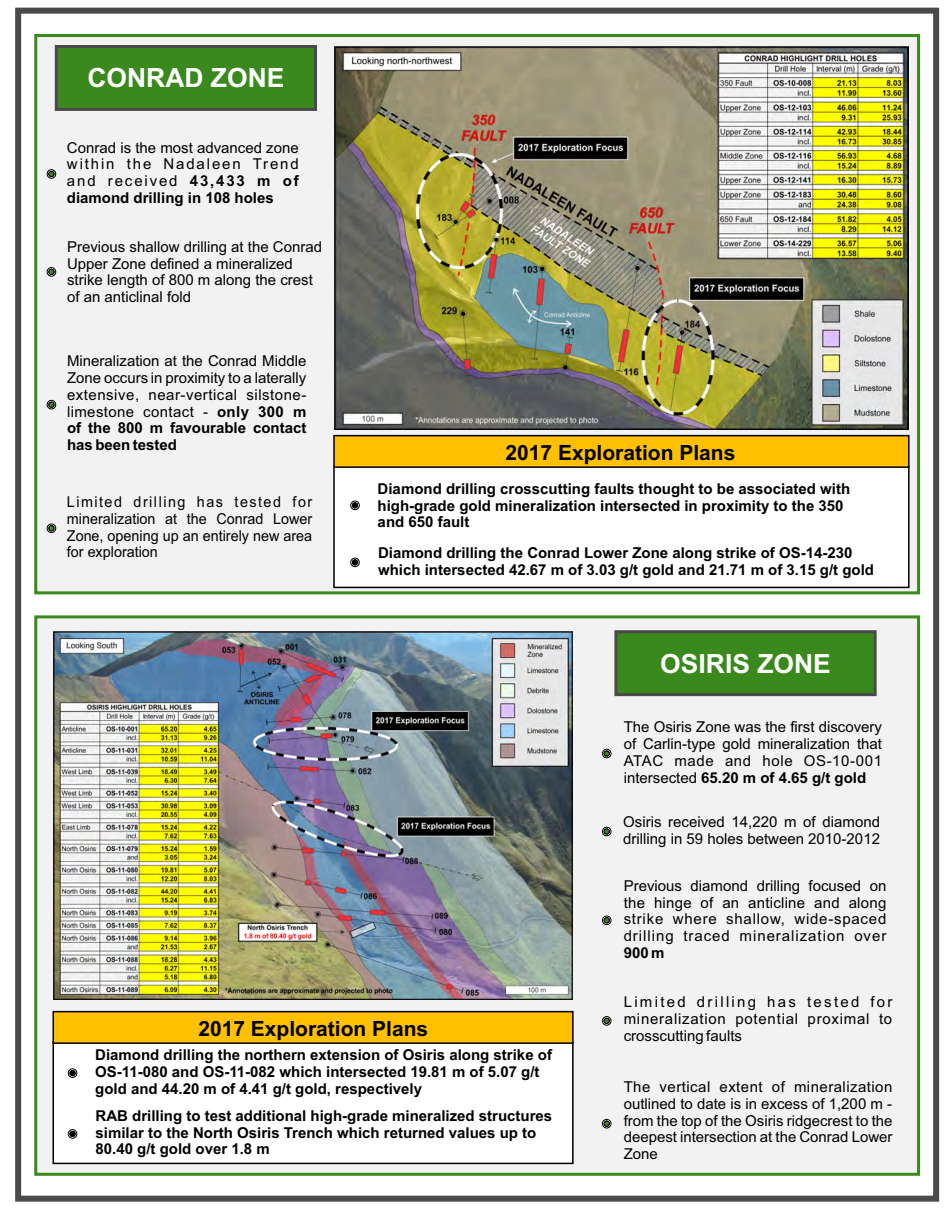
<style>
.page{position:relative;width:945px;height:1215px;background:#fff}
.page>*{position:absolute;margin:0;border:0;box-sizing:border-box;transform-origin:0 0}
.t1{font:700 26.4px "Arial";color:#fff}
.t2{font:700 21px "Arial";color:#000}
.t3{font:15px/16.8px "Arial";color:#000;text-align:justify}
.t4{font:700 15px/16.8px "Arial";color:#000}
.t5{font:15px/16.8px "Arial";color:#000;text-align:justify;scale:.96 1}
.s1{font-weight:700}
</style>
<div class="page">
<div style="left:15px;top:8px;width:924px;height:1194px;border:6px solid #4b494a"></div>
<div style="left:34px;top:34px;width:886px;height:560px;background:#f2f2f2;border:3px solid #39891c"></div>
<div style="left:34px;top:615px;width:886px;height:561px;background:#f2f2f2;border:3px solid #39891c"></div>
<div style="left:55px;top:45px;width:262px;height:66px;background:#39891c;border:3px solid #4b494a"></div>
<img style="left:334px;top:46px;width:575px;height:384px">
<svg style="left:46px;top:169px;width:10px;height:10px"></svg>
<svg style="left:46px;top:267px;width:10px;height:10px"></svg>
<svg style="left:46px;top:400px;width:10px;height:10px"></svg>
<svg style="left:46px;top:523px;width:10px;height:10px"></svg>
<div style="left:333px;top:466px;width:577px;height:122px;background:#fff;border:2px solid #000"></div>
<div style="left:333px;top:435px;width:577px;height:33px;background:#ffc000;border:2px solid #000"></div>
<svg style="left:350px;top:500px;width:10px;height:10px"></svg>
<svg style="left:350px;top:557px;width:10px;height:10px"></svg>
<svg style="left:602px;top:1016px;width:10px;height:10px"></svg>
<div style="left:614px;top:630px;width:263px;height:66px;background:#39891c;border:3px solid #4b494a"></div>
<img style="left:53px;top:632px;width:520px;height:367px">
<svg style="left:602px;top:749px;width:10px;height:10px"></svg>
<svg style="left:602px;top:826px;width:10px;height:11px"></svg>
<svg style="left:602px;top:915px;width:10px;height:10px"></svg>
<svg style="left:602px;top:1119px;width:10px;height:10px"></svg>
<div style="left:53px;top:1042px;width:521px;height:122px;background:#fff;border:2px solid #000"></div>
<div style="left:53px;top:1011px;width:521px;height:33px;background:#ffc000;border:2px solid #000"></div>
<svg style="left:68px;top:1068px;width:10px;height:10px"></svg>
<svg style="left:68px;top:1129px;width:10px;height:10px"></svg>
<h1 class="t1" style="left:87px;top:68px;width:199px">CONRAD ZONE</h1>
<p class="t3" style="left:67px;top:140px;width:233px">Conrad is the most advanced zone within the Nadaleen Trend and received <span class="s1">43,433 m of diamond drilling in 108 holes</span></p>
<p class="t3" style="left:67px;top:240px;width:257px;text-align:left">Previous shallow drilling at the Conrad<br>Upper Zone defined a mineralized strike length of 800 m along the crest of an anticlinal fold</p>
<p class="t3" style="left:67px;top:354px;width:241px">Mineralization at the Conrad Middle Zone occurs in proximity to a laterally extensive, near-vertical silstone&shy;limestone contact - <span class="s1">only 300 m of the 800 m favourable contact has been tested</span></p>
<p class="t5" style="left:67px;top:495px;width:257px">Limited drilling has tested for mineralization at the Conrad Lower Zone, opening up an entirely new area for exploration</p>
<h2 class="t2" style="left:506px;top:444px;width:231px">2017 Exploration Plans</h2>
<p class="t4" style="left:378px;top:482px;width:474px">Diamond drilling crosscutting faults thought to be associated with high-grade gold mineralization intersected in proximity to the 350 and 650 fault</p>
<p class="t4" style="left:378px;top:546px;width:498px">Diamond drilling the Conrad Lower Zone along strike of OS-14-230 which intersected 42.67 m of 3.03 g/t gold and 21.71 m of 3.15 g/t gold</p>
<h1 class="t1" style="left:660px;top:653px;width:172px">OSIRIS ZONE</h1>
<p class="t3" style="left:624px;top:720px;width:260px">The Osiris Zone was the first discovery of Carlin-type gold mineralization that ATAC made and hole OS-10-001 intersected <span class="s1">65.20 m of 4.65 g/t gold</span></p>
<p class="t3" style="left:623px;top:815px;width:258px">Osiris received 14,220 m of diamond drilling in 59 holes between 2010-2012</p>
<p class="t3" style="left:624px;top:879px;width:264px">Previous diamond drilling focused on the hinge of an anticline and along strike where shallow, wide-spaced drilling traced mineralization over</p>
<p class="t4" style="left:624px;top:946px;width:42px">900 m</p>
<h2 class="t2" style="left:198px;top:1020px;width:231px">2017 Exploration Plans</h2>
<p class="t4" style="left:95px;top:1048px;width:458px">Diamond drilling the northern extension of Osiris along strike of<br>OS-11-080 and OS-11-082 which intersected 19.81 m of 5.07 g/t gold and 44.20 m of 4.41 g/t gold, respectively</p>
<p class="t4" style="left:96px;top:1109px;width:458px">RAB drilling to test additional high-grade mineralized structures similar to the North Osiris Trench which returned values up to<br>80.40 g/t gold over 1.8 m</p>
<p class="t3" style="left:624px;top:995px;width:270px">Limited drilling has tested for mineralization potential proximal to crosscutting faults</p>
<p class="t3" style="left:624px;top:1080px;width:270px">The vertical extent of mineralization outlined to date is in excess of 1,200 m - from the top of the Osiris ridgecrest to the deepest intersection at the Conrad Lower Zone</p>
</div>
